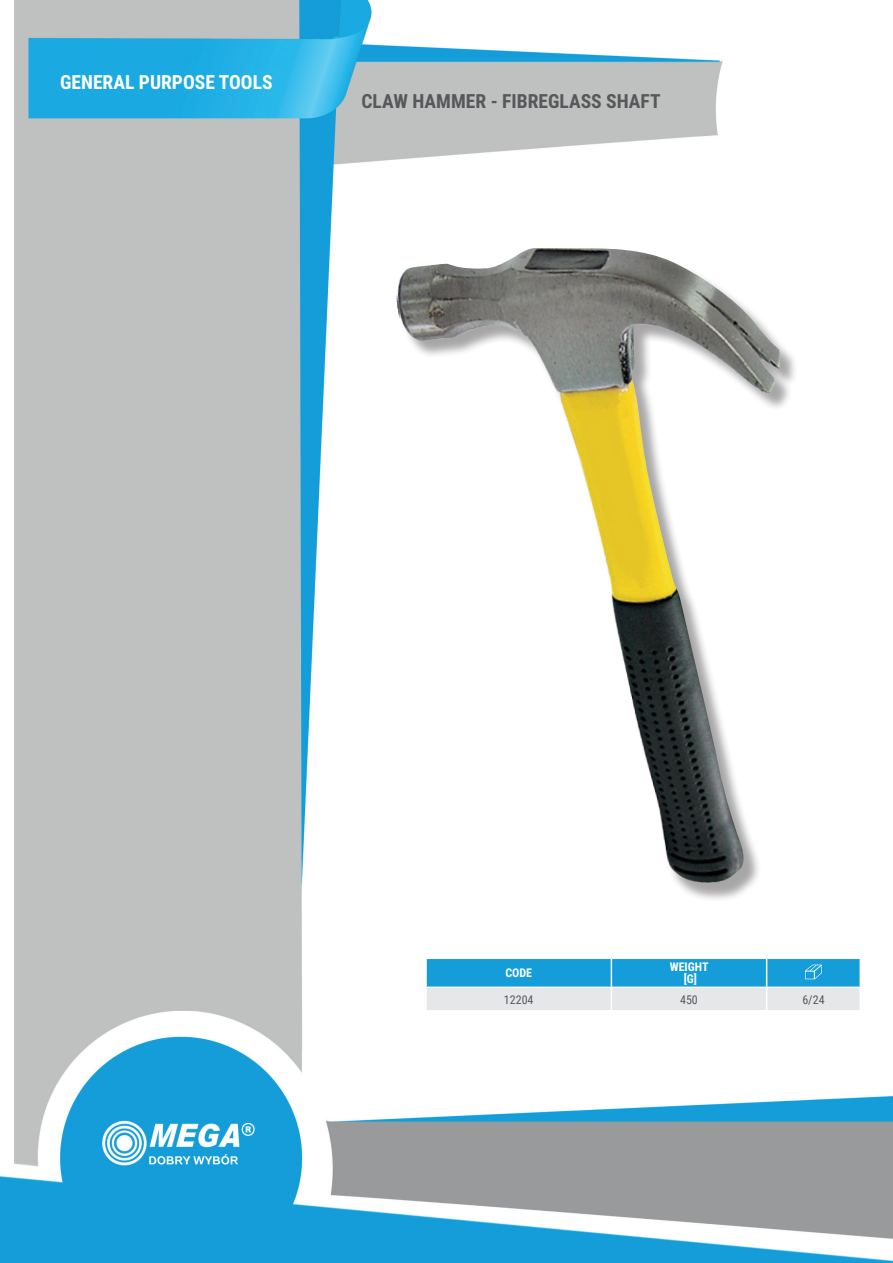
<style>
.page{position:relative;width:893px;height:1263px;background:#fff}
.page>*{position:absolute;margin:0;border:0;box-sizing:border-box;transform-origin:0 0}
.t1{font:700 19.5px "Roboto Condensed";color:#57585a}
.t2{font:700 19.5px "Roboto Condensed";color:#fff}
.t3{font:700 12px/12px "Roboto Condensed";color:#fff;text-align:center}
.t4{font:12px "Roboto Condensed";color:#57585a}
</style>
<div class="page">
<img style="left:0;top:0;width:893px;height:1263px">
<div style="left:399px;top:251px;width:399px;height:652px;background:#231f20;opacity:.4"></div>
<img style="left:395px;top:248px;width:386px;height:637px">
<hr style="left:425px;top:959px;width:2px;height:27px;background:#fff">
<hr style="left:425px;top:988px;width:2px;height:22px;background:#fff">
<hr style="left:611px;top:957px;width:156px;height:2px;background:#fff">
<hr style="left:767px;top:957px;width:94px;height:2px;background:#fff">
<hr style="left:425px;top:957px;width:186px;height:2px;background:#fff">
<hr style="left:425px;top:986px;width:186px;height:2px;background:#fff">
<hr style="left:425px;top:1010px;width:186px;height:1px;background:#fff">
<svg style="left:426px;top:958px;width:435px;height:53px"></svg>
<p class="t2" style="left:60px;top:69px;width:214px">GENERAL PURPOSE TOOLS</p>
<p class="t1" style="left:361px;top:88px;width:301px">CLAW HAMMER - FIBREGLASS SHAFT</p>
<p class="t3" style="left:505px;top:966px;width:28px">CODE</p>
<p class="t3" style="left:670px;top:960px;width:40px">WEIGHT [G]</p>
<p class="t4" style="left:504px;top:991px;width:31px">12204</p>
<p class="t4" style="left:680px;top:991px;width:19px">450</p>
<p class="t4" style="left:802px;top:991px;width:24px">6/24</p>
</div>
